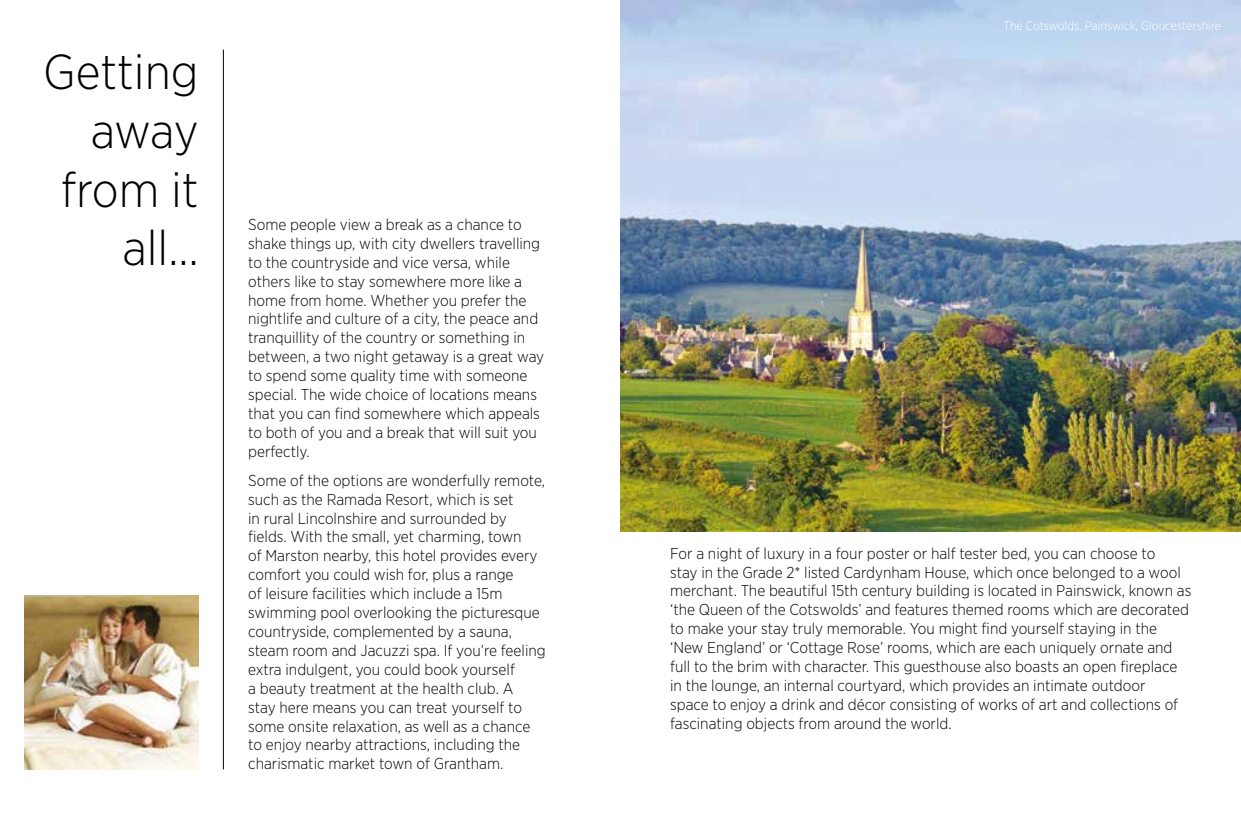
<style>
.page{position:relative;width:1241px;height:819px;background:#fff}
.page>*{position:absolute;margin:0;border:0;box-sizing:border-box;transform-origin:0 0}
.t1{font:300 49px/58.8px "Gotham Narrow";color:#000;text-align:right}
.t2{font:300 15.75px/18.9px "Gotham Narrow";color:#000}
.t3{font:300 12.25px "Gotham Narrow";color:#fff}
</style>
<div class="page">
<img style="left:620px;top:0;width:620px;height:531px">
<hr style="left:223px;top:50px;width:1px;height:719px;background:#000">
<img style="left:25px;top:595px;width:173px;height:174px">
<h1 class="t1" style="left:43px;top:41px;width:157px">Getting away from it all…</h1>
<p class="t2" style="left:248px;top:214px;width:297px">Some people view a break as a chance to shake things up, with city dwellers travelling to the countryside and vice versa, while others like to stay somewhere more like a home from home. Whether you prefer the nightlife and culture of a city, the peace and tranquillity of the country or something in between, a two night getaway is a great way to spend some quality time with someone special. The wide choice of locations means that you can find somewhere which appeals to both of you and a break that will suit you perfectly.</p>
<p class="t2" style="left:248px;top:470px;width:299px">Some of the options are wonderfully remote, such as the Ramada Resort, which is set<br>in rural Lincolnshire and surrounded by fields. With the small, yet charming, town<br>of Marston nearby, this hotel provides every comfort you could wish for, plus a range<br>of leisure facilities which include a 15m swimming pool overlooking the picturesque countryside, complemented by a sauna, steam room and Jacuzzi spa. If you’re feeling extra indulgent, you could book yourself<br>a beauty treatment at the health club. A<br>stay here means you can treat yourself to some onsite relaxation, as well as a chance to enjoy nearby attractions, including the charismatic market town of Grantham.</p>
<p class="t3" style="left:1003px;top:18px;width:219px">The Cotswolds, Painswick, Gloucestershire</p>
<p class="t2" style="left:670px;top:543px;width:522px">For a night of luxury in a four poster or half tester bed, you can choose to<br>stay in the Grade 2* listed Cardynham House, which once belonged to a wool merchant. The beautiful 15th century building is located in Painswick, known as ‘the Queen of the Cotswolds’ and features themed rooms which are decorated to make your stay truly memorable. You might find yourself staying in the ‘New England’ or ‘Cottage Rose’ rooms, which are each uniquely ornate and full to the brim with character. This guesthouse also boasts an open fireplace in the lounge, an internal courtyard, which provides an intimate outdoor<br>space to enjoy a drink and décor consisting of works of art and collections of fascinating objects from around the world.</p>
</div>
